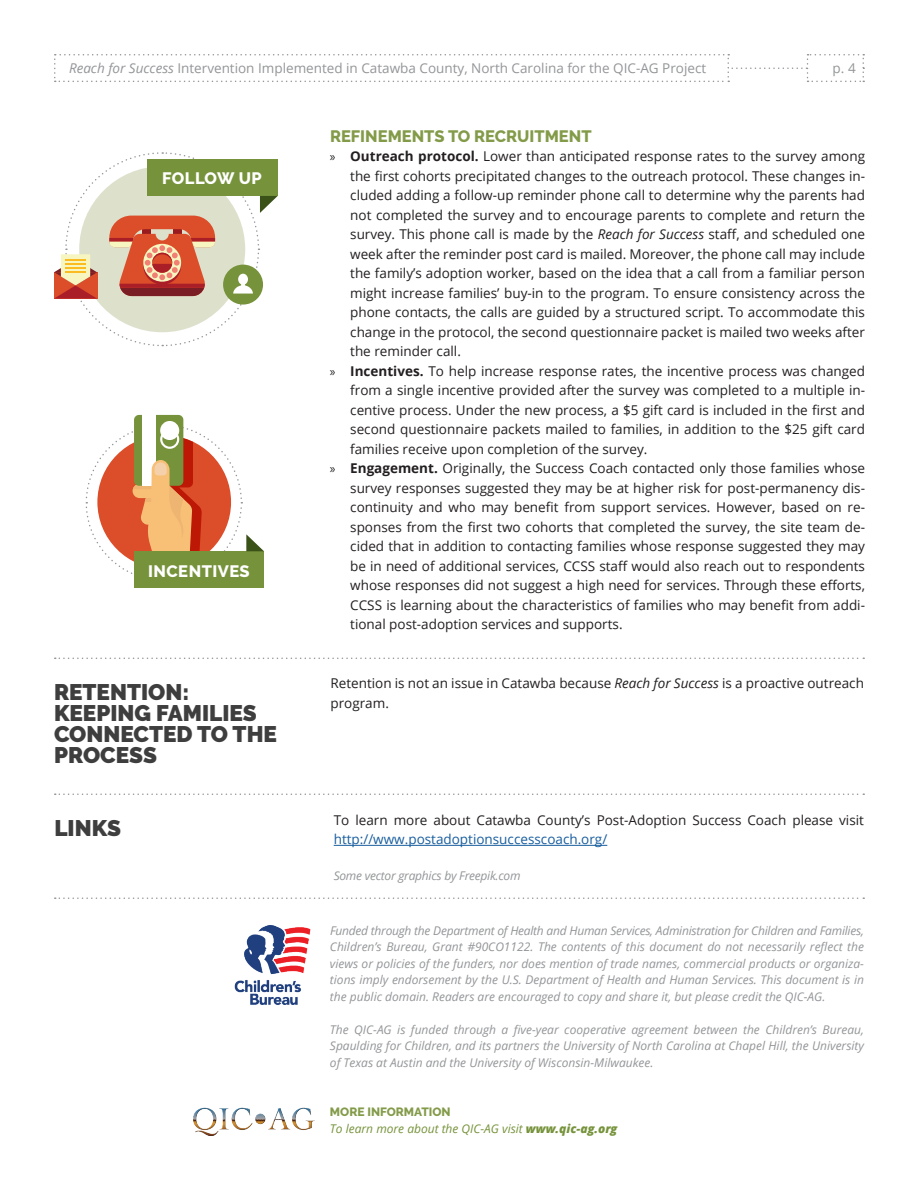
<style>
.page{position:relative;width:918px;height:1188px;background:#fff}
.page>*{position:absolute;margin:0;border:0;box-sizing:border-box;transform-origin:0 0}
.t1{font:900 22.5px/21px "Raleway";color:#3e3e3f}
.t2{font:800 16.5px "Raleway";color:#839b49}
.t3{font:800 16.5px "Raleway";letter-spacing:.03em;color:#fff}
.t4{font:13.5px/19.5px "Open Sans";color:#231f20}
.t5{font:13.5px "Open Sans";color:#939598}
.t6{font:13.5px "Open Sans";color:#175d9e}
.t7{font:italic 12px/16.5px "Open Sans";color:#939598;text-align:justify}
.t8{font:italic 12px "Open Sans";color:#76933b}
.t9{font:italic 12px "Open Sans";letter-spacing:-.02em;color:#939598}
.t10{font:800 12px "Raleway";color:#839b49}
.s1{font-style:italic}
.s2{font-family:"Myriad Pro"}
.s3{font-weight:700}
.s4{font-weight:800}
</style>
<div class="page">
<svg style="left:54px;top:54px;width:810px;height:28px"></svg>
<hr style="left:334px;top:845px;width:273px;height:1px;background:#175d9e">
<svg style="left:55px;top:794px;width:809px;height:1px"></svg>
<svg style="left:55px;top:897px;width:809px;height:2px"></svg>
<svg style="left:55px;top:658px;width:809px;height:1px"></svg>
<div style="left:134px;top:551px;width:130px;height:37px;background:#76933b"></div>
<svg style="left:85px;top:417px;width:179px;height:157px"></svg>
<svg style="left:54px;top:152px;width:224px;height:195px"></svg>
<img style="left:234px;top:926px;width:77px;height:79px">
<img style="left:194px;top:1108px;width:121px;height:28px">
<p class="t5" style="left:69px;top:59px;width:639px"><span class="s1">Reach for Success</span> Intervention Implemented in Catawba County, North Carolina for the QIC-AG Project</p>
<p class="t5" style="left:833px;top:59px;width:25px">p. 4</p>
<p class="t3" style="left:162px;top:169px;width:101px">FOLLOW UP</p>
<p class="t3" style="left:148px;top:561px;width:103px">INCENTIVES</p>
<p class="t2" style="left:330px;top:127px;width:263px">REFINEMENTS TO RECRUITMENT</p>
<p class="t4" style="left:330px;top:146px;width:537px"><span class="s2">»</span> <span class="s3">Outreach protocol.</span> Lower than anticipated response rates to the survey among</p>
<p class="t4" style="left:350px;top:166px;width:516px">the first cohorts precipitated changes to the outreach protocol. These changes in-</p>
<p class="t4" style="left:350px;top:185px;width:516px">cluded adding a follow-up reminder phone call to determine why the parents had</p>
<p class="t4" style="left:350px;top:205px;width:516px">not completed the survey and to encourage parents to complete and return the</p>
<p class="t4" style="left:350px;top:224px;width:516px">survey. This phone call is made by the <span class="s1">Reach for Success</span> staff, and scheduled one</p>
<p class="t4" style="left:350px;top:244px;width:516px">week after the reminder post card is mailed. Moreover, the phone call may include</p>
<p class="t4" style="left:350px;top:263px;width:516px">the family’s adoption worker, based on the idea that a call from a familiar person</p>
<p class="t4" style="left:350px;top:283px;width:516px">might increase families’ buy-in to the program. To ensure consistency across the</p>
<p class="t4" style="left:350px;top:302px;width:516px">phone contacts, the calls are guided by a structured script. To accommodate this</p>
<p class="t4" style="left:350px;top:322px;width:516px">change in the protocol, the second questionnaire packet is mailed two weeks after</p>
<p class="t4" style="left:350px;top:341px;width:112px">the reminder call.</p>
<p class="t4" style="left:330px;top:361px;width:537px"><span class="s2">»</span> <span class="s3">Incentives.</span> To help increase response rates, the incentive process was changed</p>
<p class="t4" style="left:350px;top:380px;width:516px">from a single incentive provided after the survey was completed to a multiple in-</p>
<p class="t4" style="left:350px;top:400px;width:516px">centive process. Under the new process, a $5 gift card is included in the first and</p>
<p class="t4" style="left:350px;top:419px;width:516px">second questionnaire packets mailed to families, in addition to the $25 gift card</p>
<p class="t4" style="left:350px;top:439px;width:299px">families receive upon completion of the survey.</p>
<p class="t4" style="left:330px;top:458px;width:537px"><span class="s2">»</span> <span class="s3">Engagement.</span> Originally, the Success Coach contacted only those families whose</p>
<p class="t4" style="left:350px;top:478px;width:516px">survey responses suggested they may be at higher risk for post-permanency dis-</p>
<p class="t4" style="left:350px;top:497px;width:516px">continuity and who may benefit from support services. However, based on re-</p>
<p class="t4" style="left:350px;top:517px;width:516px">sponses from the first two cohorts that completed the survey, the site team de-</p>
<p class="t4" style="left:350px;top:536px;width:516px">cided that in addition to contacting families whose response suggested they may</p>
<p class="t4" style="left:350px;top:556px;width:516px">be in need of additional services, CCSS staff would also reach out to respondents</p>
<p class="t4" style="left:350px;top:575px;width:516px">whose responses did not suggest a high need for services. Through these efforts,</p>
<p class="t4" style="left:350px;top:595px;width:516px">CCSS is learning about the characteristics of families who may benefit from addi-</p>
<p class="t4" style="left:350px;top:614px;width:274px">tional post-adoption services and supports.</p>
<h1 class="t1" style="left:54px;top:682px;width:224px">RETENTION:<br>KEEPING FAMILIES<br>CONNECTED TO THE<br>PROCESS</h1>
<p class="t4" style="left:330px;top:673px;width:535px">Retention is not an issue in Catawba because <span class="s1">Reach for Success</span> is a proactive outreach program.</p>
<h1 class="t1" style="left:54px;top:818px;width:68px">LINKS</h1>
<p class="t4" style="left:334px;top:810px;width:532px">To learn more about Catawba County’s Post-Adoption Success Coach please visit</p>
<p class="t6" style="left:334px;top:830px;width:275px">http://www.postadoptionsuccesscoach.org/</p>
<p class="t9" style="left:334px;top:868px;width:188px">Some vector graphics by Freepik.com</p>
<p class="t7" style="left:330px;top:922px;width:536px">Funded through the Department of Health and Human Services, Administration for Children and Families, Children’s Bureau, Grant #90CO1122. The contents of this document do not necessarily reflect the views or policies of the funders, nor does mention of trade names, commercial products or organiza&shy;tions imply endorsement by the U.S. Department of Health and Human Services. This document is in the public domain. Readers are encouraged to copy and share it, but please credit the QIC-AG.</p>
<p class="t7" style="left:330px;top:1021px;width:535px">The QIC-AG is funded through a five-year cooperative agreement between the Children’s Bureau, Spaulding for Children, and its partners the University of North Carolina at Chapel Hill, the University of Texas at Austin and the University of Wisconsin-Milwaukee.</p>
<p class="t10" style="left:330px;top:1105px;width:122px">MORE INFORMATION</p>
<p class="t8" style="left:330px;top:1120px;width:289px">To learn more about the QIC-AG visit <span class="s4">www.qic-ag.org</span></p>
</div>
